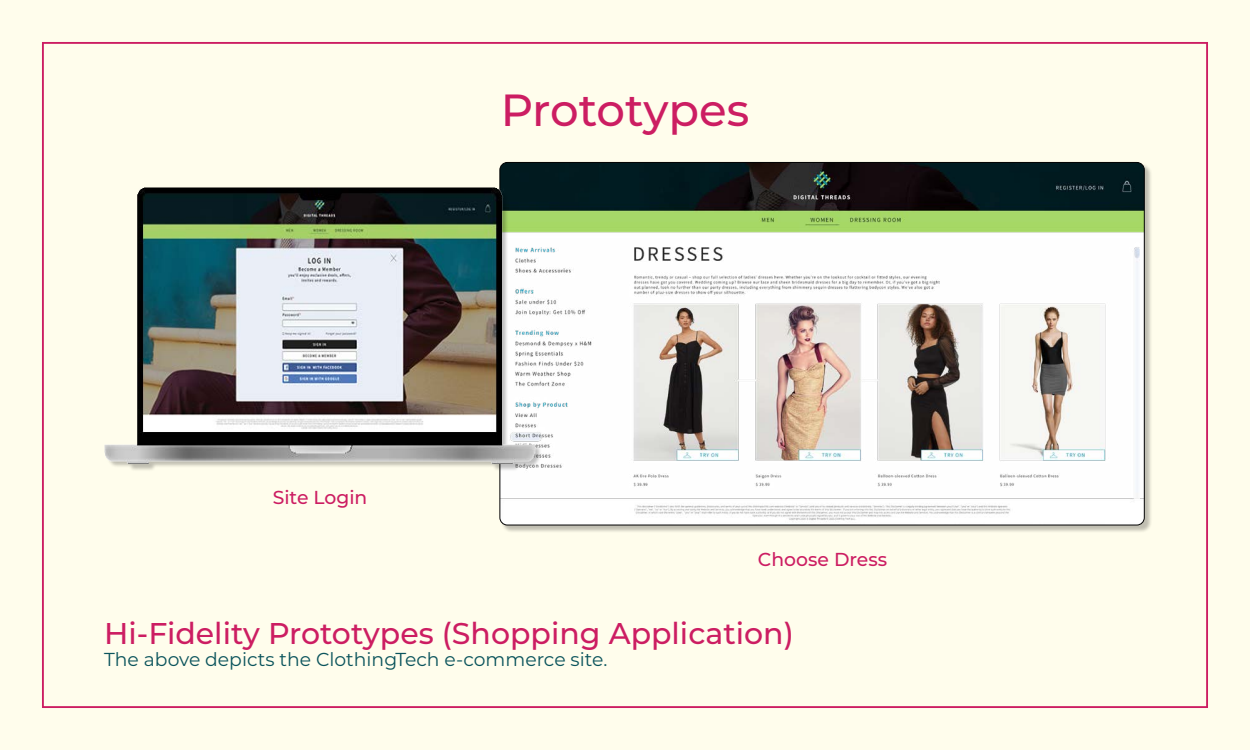
<style>
.page{position:relative;width:1250px;height:750px;background:#fffdec}
.page>*{position:absolute;margin:0;border:0;box-sizing:border-box;transform-origin:0 0}
.t1{font:500 45px "Montserrat";color:#cc1d62}
.t2{font:500 30px "Montserrat";color:#cc1d62}
.t3{font:18.75px "Montserrat";color:#0b545c}
.t4{font:500 18.75px "Montserrat";color:#cc1d62}
</style>
<div class="page">
<div style="left:501px;top:163px;width:652px;height:370px;background:#000;opacity:.25"></div>
<img style="left:500px;top:162px;width:644px;height:363px">
<div style="left:105px;top:189px;width:437px;height:283px;background:#000;opacity:.25"></div>
<img style="left:104px;top:188px;width:432px;height:276px">
<h1 class="t1" style="left:501px;top:79px;width:250px">Prototypes</h1>
<p class="t4" style="left:273px;top:484px;width:96px">Site Login</p>
<p class="t4" style="left:758px;top:546px;width:131px">Choose Dress</p>
<h2 class="t2" style="left:104px;top:612px;width:691px">Hi-Fidelity Prototypes (Shopping Application)</h2>
<p class="t3" style="left:104px;top:647px;width:505px">The above depicts the ClothingTech e-commerce site.</p>
</div>
